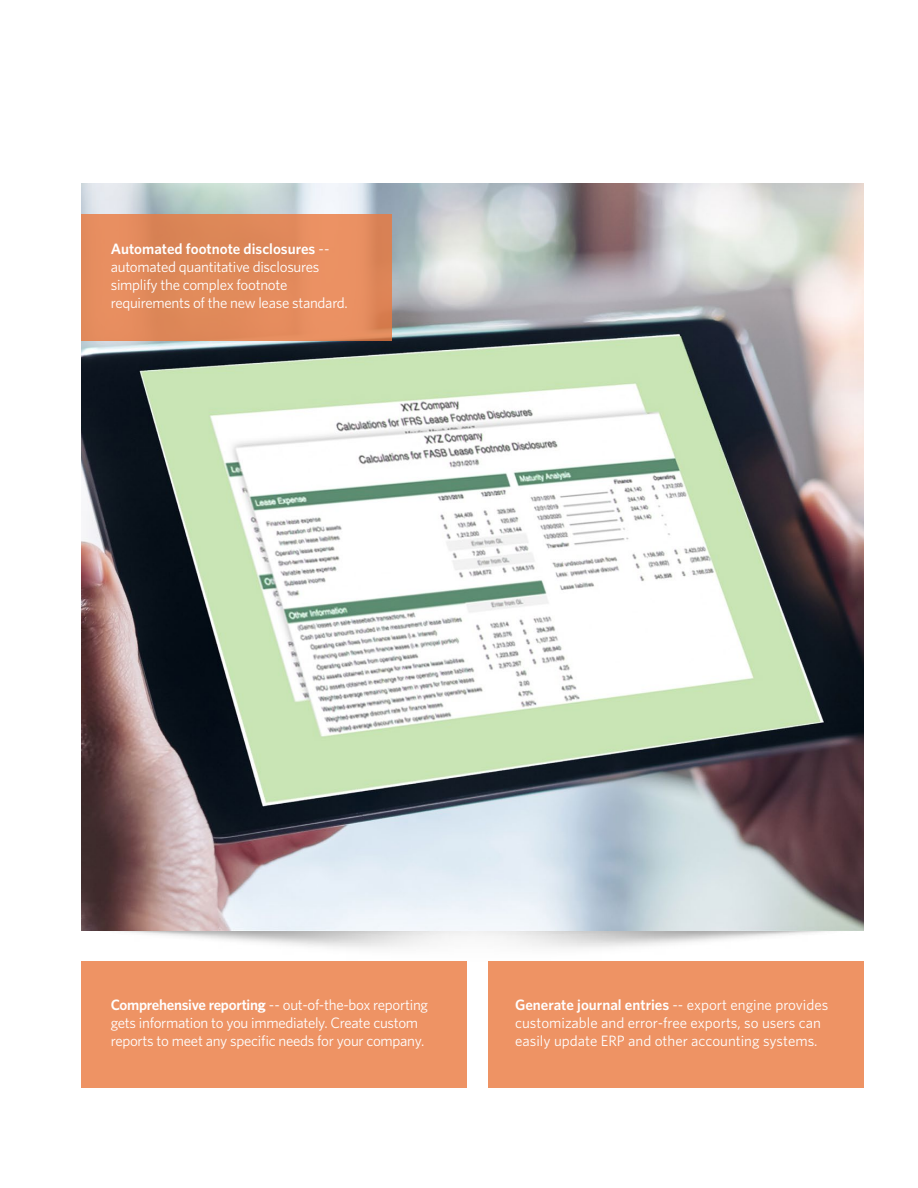
<style>
.page{position:relative;width:918px;height:1188px;background:#fff}
.page>*{position:absolute;margin:0;border:0;box-sizing:border-box;transform-origin:0 0}
.Bulleted_List_Revers{font:15px/18px "Whitney";letter-spacing:-.02em;color:#fff}
.Bulleted_List_Revers-2{font:15px/18px "Whitney";color:#fff}
.Bulleted_List_Revers-3{font:600 15px "Whitney";color:#fff}
.s1{font-weight:400}
.s2{font-weight:600}
.s3{font-weight:700}
</style>
<div class="page">
<img style="left:81px;top:184px;width:783px;height:822px">
<div style="left:81px;top:214px;width:311px;height:127px;background:#e28b5c"></div>
<div style="left:81px;top:961px;width:386px;height:127px;background:#ee9364"></div>
<div style="left:489px;top:961px;width:375px;height:127px;background:#ee9364"></div>
<p class="Bulleted_List_Revers-3" style="left:111px;top:239px;width:220px">Automated footnote disclosures <span class="s1">--</span></p>
<p class="Bulleted_List_Revers" style="left:111px;top:258px;width:239px">automated quantitative disclosures simplify the complex footnote requirements of the new lease standard.</p>
<p class="Bulleted_List_Revers" style="left:111px;top:996px;width:319px"><span class="s2">Comprehensive reportin</span><span class="s3">g</span> -- out-of-the-box reporting gets information to you immediately. Create custom reports to meet any specific needs for your company.</p>
<p class="Bulleted_List_Revers-2" style="left:515px;top:996px;width:315px"><span class="s2">Generate journal entries</span> -- export engine provides customizable and error-free exports, so users can easily update ERP and other accounting systems.</p>
</div>
